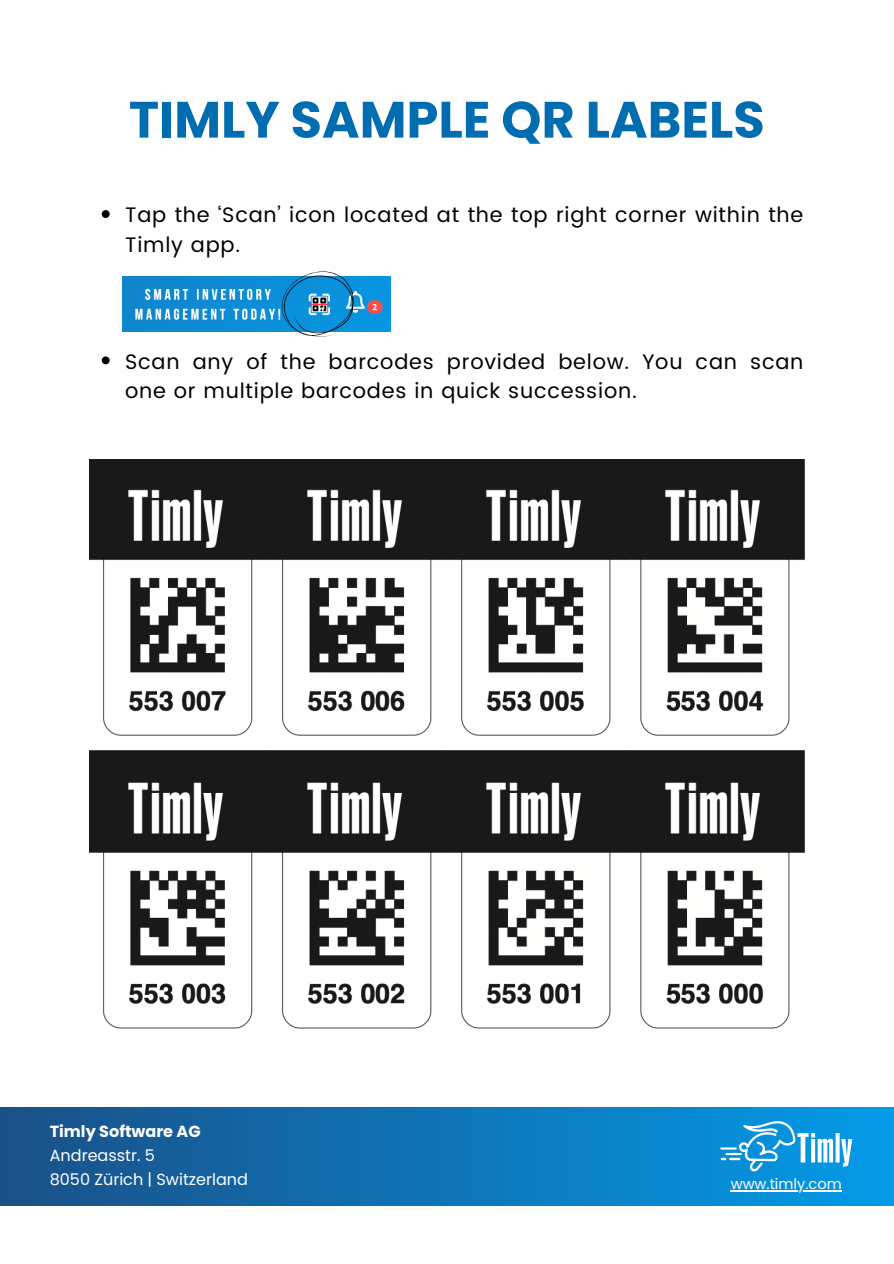
<style>
.page{position:relative;width:894px;height:1264px;background:#fff}
.page>*{position:absolute;margin:0;border:0;box-sizing:border-box;transform-origin:0 0}
.t1{font:700 51px "Poppins";color:#016db1}
.t2{font:21px/29.2px "Poppins";letter-spacing:.04em;color:#000}
.t3{font:16.05px "Poppins";color:#fff}
.t4{font:700 16.05px "Poppins";color:#fff}
.t5{font:14.55px "Poppins";color:#fff}
</style>
<div class="page">
<div style="left:0;top:1107px;width:893px;height:98px;background:linear-gradient(to right,#184f87,#089ce8)"></div>
<svg style="left:720px;top:1121px;width:132px;height:50px"></svg>
<img style="left:89px;top:459px;width:715px;height:570px">
<svg style="left:102px;top:210px;width:8px;height:8px"></svg>
<svg style="left:102px;top:356px;width:8px;height:8px"></svg>
<img style="left:123px;top:277px;width:268px;height:55px">
<svg style="left:281px;top:271px;width:72px;height:66px"></svg>
<hr style="left:730px;top:1190px;width:111px;height:1px;background:#fff">
<p class="t1" style="left:129px;top:84px;width:637px">TIMLY SAMPLE QR LABELS</p>
<p class="t2" style="left:125px;top:201px;width:679px">Tap the ‘Scan’ icon located at the top right corner within the<br>Timly app.</p>
<p class="t2" style="left:125px;top:347px;width:679px">Scan any of the barcodes provided below. You can scan one or multiple barcodes in quick succession.</p>
<p class="t4" style="left:50px;top:1120px;width:152px">Timly Software AG</p>
<p class="t3" style="left:50px;top:1144px;width:106px">Andreasstr. 5</p>
<p class="t3" style="left:50px;top:1168px;width:200px">8050 Zürich | Switzerland</p>
<p class="t5" style="left:730px;top:1173px;width:112px">www.timly.com</p>
</div>
